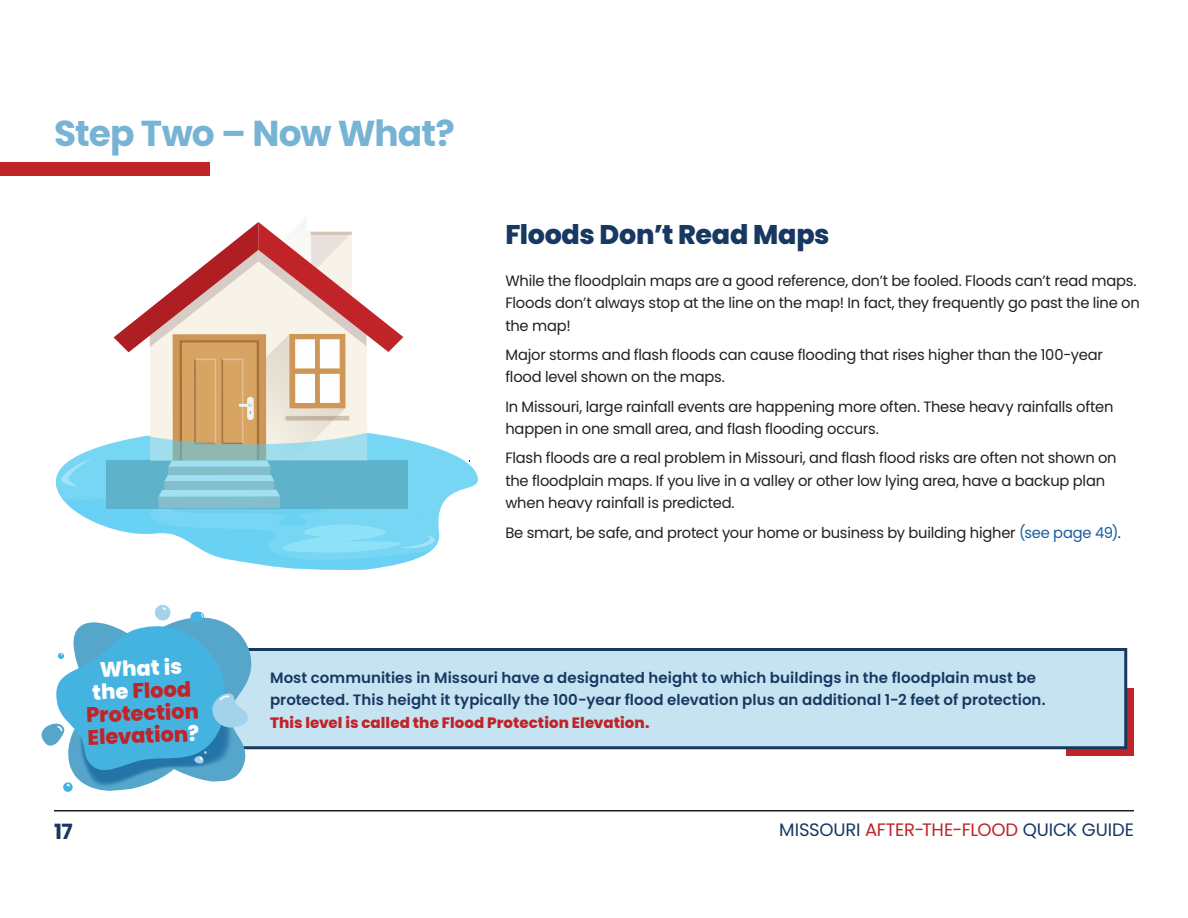
<style>
.page{position:relative;width:1188px;height:918px;background:#fff}
.page>*{position:absolute;margin:0;border:0;box-sizing:border-box;transform-origin:0 0}
.t1{font:700 36px "Poppins";letter-spacing:-.025em;color:#77b3d4}
.t2{font:800 27px "Poppins";letter-spacing:-.01em;color:#173961}
.t3{font:800 21px/22.5px "Poppins";color:#c12428;text-align:center}
.t4{font:700 21px "Poppins";color:#173961}
.t5{font:18px "Poppins";letter-spacing:-.01em;color:#173961}
.t6{font:15px/22.5px "Poppins";letter-spacing:-.015em;color:#231f20}
.t7{font:600 15px/22.5px "Poppins";letter-spacing:.005em;color:#173961}
.s1{color:#175d9e}
.s2{color:#fff}
.s3{font-weight:800;color:#c12428}
.s4{color:#c12428}
</style>
<div class="page">
<hr style="left:54px;top:810px;width:1080px;height:2px;background:#231f20">
<div style="left:0;top:162px;width:209px;height:14px;background:#c12428"></div>
<svg style="left:56px;top:448px;width:422px;height:98px"></svg>
<svg style="left:61px;top:216px;width:375px;height:354px"></svg>
<div style="left:1066px;top:688px;width:68px;height:68px;background:linear-gradient(to right,#c12428,#c12428)"></div>
<div style="left:157px;top:648px;width:970px;height:101px;background:#c6e3f2;border:3px solid #173961"></div>
<svg style="left:155px;top:604px;width:16px;height:17px"></svg>
<svg style="left:41px;top:607px;width:214px;height:185px"></svg>
<p class="t1" style="left:54px;top:112px;width:402px">Step Two – Now What?</p>
<p class="t2" style="left:505px;top:219px;width:326px">Floods Don’t Read Maps</p>
<p class="t6" style="left:505px;top:269px;width:636px">While the floodplain maps are a good reference, don’t be fooled. Floods can’t read maps.<br>Floods don’t always stop at the line on the map! In fact, they frequently go past the line on the map!</p>
<p class="t6" style="left:505px;top:344px;width:599px">Major storms and flash floods can cause flooding that rises higher than the 100-year flood level shown on the maps.</p>
<p class="t6" style="left:505px;top:395px;width:609px">In Missouri, large rainfall events are happening more often. These heavy rainfalls often happen in one small area, and flash flooding occurs.</p>
<p class="t6" style="left:505px;top:447px;width:613px">Flash floods are a real problem in Missouri, and flash flood risks are often not shown on the floodplain maps. If you live in a valley or other low lying area, have a backup plan when heavy rainfall is predicted.</p>
<p class="t6" style="left:505px;top:521px;width:617px">Be smart, be safe, and protect your home or business by building higher <span class="s1">(see page 49)</span>.</p>
<p class="t3" style="left:84px;top:659px;width:114px;rotate:-2deg"><span class="s2">What is the</span> Flood<br>Protection<br>Elevation<span class="s2">?</span></p>
<p class="t7" style="left:270px;top:666px;width:777px">Most communities in Missouri have a designated height to which buildings in the floodplain must be protected. This height it typically the 100-year flood elevation plus an additional 1-2 feet of protection.<br><span class="s3">This level is called the Flood Protection Elevation.</span></p>
<p class="t4" style="left:54px;top:819px;width:20px">17</p>
<p class="t5" style="left:779px;top:819px;width:356px">MISSOURI <span class="s4">AFTER-THE-FLOOD</span> QUICK GUIDE</p>
</div>
